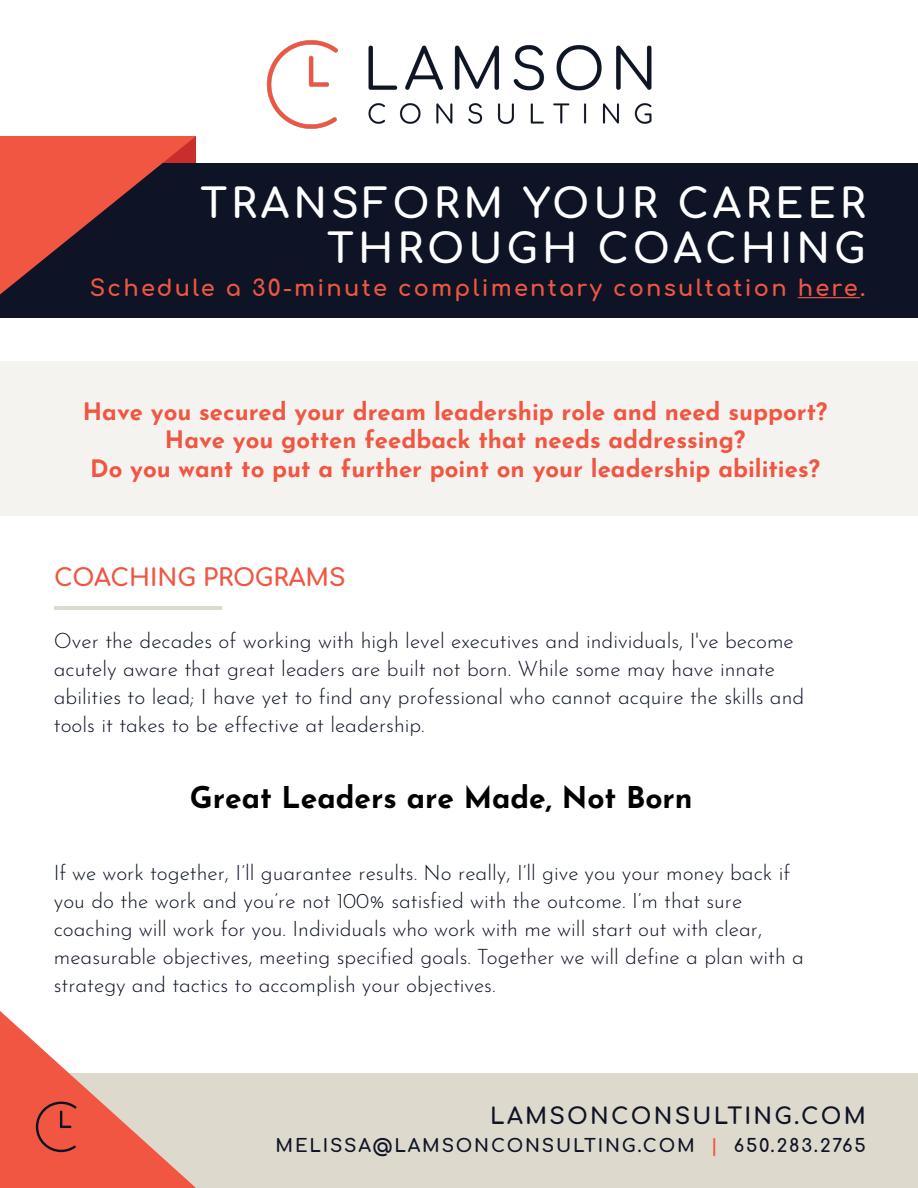
<style>
.page{position:relative;width:918px;height:1188px;background:#fff}
.page>*{position:absolute;margin:0;border:0;box-sizing:border-box;transform-origin:0 0}
.t1{font:700 40.5px/45px "Comfortaa";letter-spacing:.1em;color:#fff;text-align:right}
.t2{font:700 30px "Josefin Sans";color:#000}
.t3{font:700 24px/28.8px "Josefin Sans";color:#f05641;text-align:center}
.t4{font:700 24px "Comfortaa";color:#f05641}
.t5{font:700 22.5px "Comfortaa";letter-spacing:.1em;color:#f05641}
.t6{font:700 22.5px "Comfortaa";letter-spacing:.1em;color:#0e1426}
.t7{font:300 21px/28px "Josefin Sans";color:#0e1426}
.t8{font:700 18px "Comfortaa";letter-spacing:.1em;color:#0e1426}
.s1{color:#f05641}
</style>
<div class="page">
<div style="left:0;top:361px;width:918px;height:155px;background:#f5f3f0"></div>
<div style="left:0;top:163px;width:918px;height:155px;background:#0e1426"></div>
<svg style="left:0;top:136px;width:196px;height:159px"></svg>
<img style="left:266px;top:40px;width:386px;height:89px">
<div style="left:0;top:1073px;width:918px;height:115px;background:#ded9cd"></div>
<svg style="left:0;top:1011px;width:196px;height:177px"></svg>
<hr style="left:798px;top:297px;width:62px;height:1px;background:#f05641">
<hr style="left:54px;top:606px;width:167px;height:4px;background:#ded9cd">
<p class="t1" style="left:200px;top:176px;width:667px">TRANSFORM YOUR CAREER<br>THROUGH COACHING</p>
<p class="t5" style="left:90px;top:267px;width:777px">Schedule a 30-minute complimentary consultation here.</p>
<p class="t3" style="left:83px;top:393px;width:746px">Have you secured your dream leadership role and need support?<br>Have you gotten feedback that needs addressing?<br>Do you want to put a further point on your leadership abilities?</p>
<p class="t4" style="left:54px;top:555px;width:293px">COACHING PROGRAMS</p>
<p class="t7" style="left:54px;top:625px;width:752px">Over the decades of working with high level executives and individuals, I've become acutely aware that great leaders are built not born. While some may have innate abilities to lead; I have yet to find any professional who cannot acquire the skills and tools it takes to be effective at leadership.</p>
<p class="t2" style="left:190px;top:771px;width:504px">Great Leaders are Made, Not Born</p>
<p class="t7" style="left:54px;top:856px;width:752px">If we work together, I’ll guarantee results. No really, I’ll give you your money back if you do the work and you’re not 100% satisfied with the outcome. I’m that sure coaching will work for you. Individuals who work with me will start out with clear, measurable objectives, meeting specified goals. Together we will define a plan with a strategy and tactics to accomplish your objectives.</p>
<p class="t6" style="left:490px;top:1095px;width:377px">LAMSONCONSULTING.COM</p>
<p class="t8" style="left:276px;top:1129px;width:592px">MELISSA@LAMSONCONSULTING.COM <span class="s1">|</span> 650.283.2765</p>
</div>
